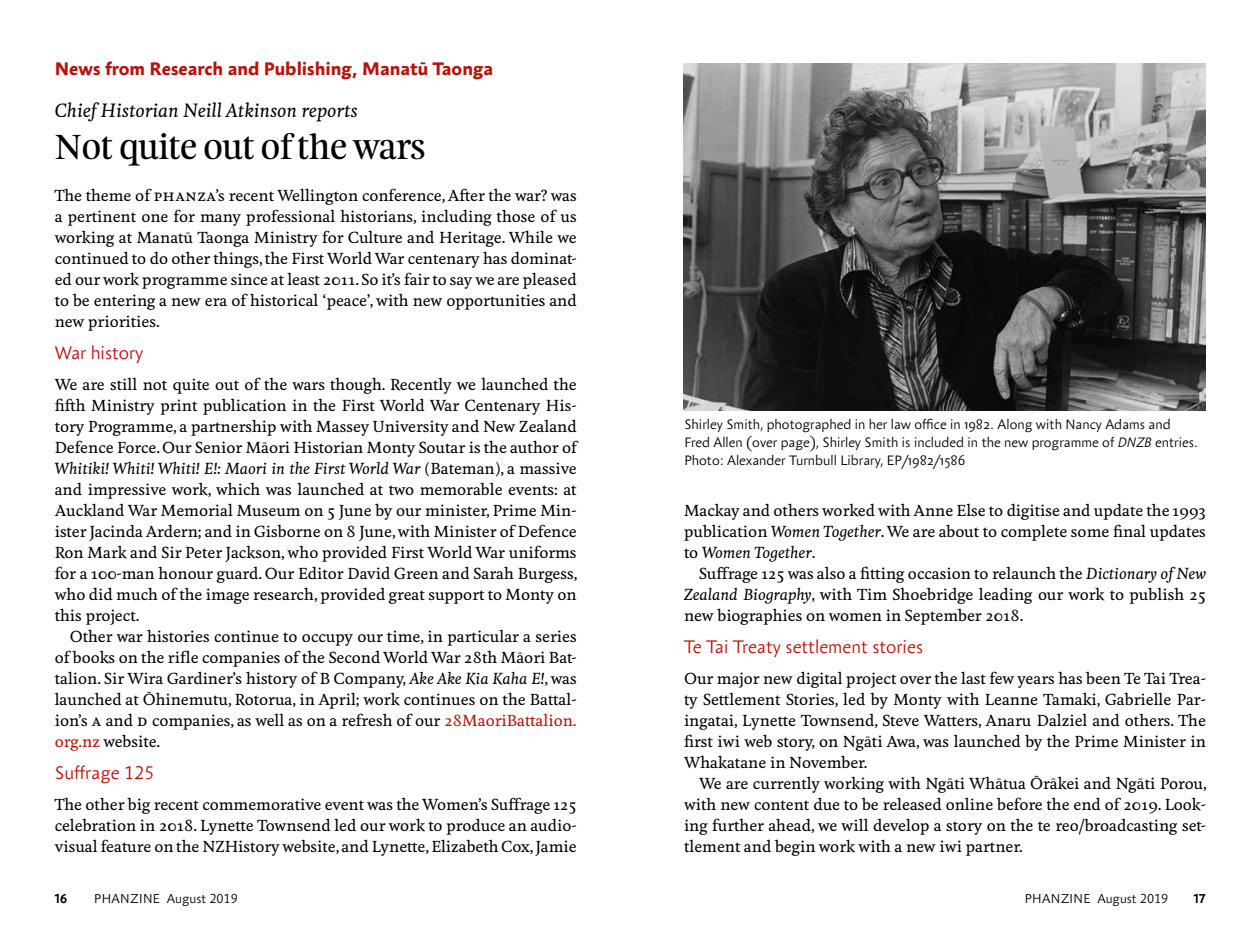
<style>
.page{position:relative;width:1260px;height:936px;background:#fff}
.page>*{position:absolute;margin:0;border:0;box-sizing:border-box;transform-origin:0 0}
.t1{font:31.5px "Feijoa Display";color:#000}
.t2{font:300 18px "Anselm Sans";color:#b7130b}
.t3{font:700 18px "Anselm Sans";color:#b7130b}
.t4{font:italic 500 18px "Feijoa";color:#000}
.t5{font:500 15px/21px "Feijoa";color:#000;text-align:justify}
.t6{font:300 13.5px/18px "Anselm Sans";color:#000}
.t7{font:300 12.75px "Anselm Sans";letter-spacing:.025em;color:#000}
.t8{font:500 12.75px "Anselm Sans";color:#000}
.s1{font-style:italic}
.s2{color:#b7130b}
</style>
<div class="page">
<img style="left:683px;top:63px;width:522px;height:348px">
<p class="t3" style="left:55px;top:56px;width:440px">News from Research and Publishing, Manatū Taonga</p>
<p class="t4" style="left:55px;top:99px;width:305px">Chief Historian Neill Atkinson reports</p>
<h1 class="t1" style="left:55px;top:126px;width:372px">Not quite out of the wars</h1>
<p class="t5" style="left:55px;top:185px;width:524px">The theme of PHANZA’s recent Wellington conference, After the war? was a pertinent one for many professional historians, including those of us working at Manatū Taonga Ministry for Culture and Heritage. While we continued to do other things, the First World War centenary has dominat&shy;ed our work programme since at least 2011. So it’s fair to say we are pleased to be entering a new era of historical ‘peace’, with new opportunities and new priorities.</p>
<p class="t2" style="left:55px;top:340px;width:90px">War history</p>
<p class="t5" style="left:55px;top:374px;width:525px;text-align:left">We are still not quite out of the wars though. Recently we launched the fifth Ministry print publication in the First World War Centenary His&shy;tory Programme, a partnership with Massey University and New Zealand Defence Force. Our Senior Māori Historian Monty Soutar is the author of <span class="s1">Whitiki! Whiti! Whiti! E!: Maori in the First World War</span> (Bateman), a massive and impressive work, which was launched at two memorable events: at Auckland War Memorial Museum on 5 June by our minister, Prime Min&shy;ister Jacinda Ardern; and in Gisborne on 8 June, with Minister of Defence Ron Mark and Sir Peter Jackson, who provided First World War uniforms for a 100-man honour guard. Our Editor David Green and Sarah Burgess, who did much of the image research, provided great support to Monty on this project.</p>
<p class="t5" style="left:55px;top:626px;width:524px;text-indent:15px">Other war histories continue to occupy our time, in particular a series of books on the rifle companies of the Second World War 28th Māori Bat&shy;talion. Sir Wira Gardiner’s history of B Company, <span class="s1">Ake Ake Kia Kaha E!</span>, was launched at Ōhinemutu, Rotorua, in April; work continues on the Battal&shy;ion’s A and D companies, as well as on a refresh of our <span class="s2">28MaoriBattalion. org.nz</span> website.</p>
<p class="t2" style="left:55px;top:760px;width:101px">Suffrage 125</p>
<p class="t5" style="left:55px;top:794px;width:524px">The other big recent commemorative event was the Women’s Suffrage 125 celebration in 2018. Lynette Townsend led our work to produce an audio&shy;visual feature on the NZHistory website, and Lynette, Elizabeth Cox, Jamie</p>
<p class="t6" style="left:684px;top:415px;width:515px">Shirley Smith, photographed in her law office in 1982. Along with Nancy Adams and<br>Fred Allen (over page), Shirley Smith is included in the new programme of <span class="s1">DNZB</span> entries.<br>Photo: Alexander Turnbull Library, EP/1982/1586</p>
<p class="t5" style="left:684px;top:500px;width:523px">Mackay and others worked with Anne Else to digitise and update the 1993 publication <span class="s1">Women Together</span>. We are about to complete some final updates to <span class="s1">Women Together</span>.</p>
<p class="t5" style="left:684px;top:563px;width:524px;text-indent:15px">Suffrage 125 was also a fitting occasion to relaunch the <span class="s1">Dictionary of New Zealand Biography</span>, with Tim Shoebridge leading our work to publish 25 new biographies on women in September 2018.</p>
<p class="t2" style="left:684px;top:634px;width:241px">Te Tai Treaty settlement stories</p>
<p class="t5" style="left:684px;top:668px;width:524px">Our major new digital project over the last few years has been Te Tai Trea&shy;ty Settlement Stories, led by Monty with Leanne Tamaki, Gabrielle Par&shy;ingatai, Lynette Townsend, Steve Watters, Anaru Dalziel and others. The first iwi web story, on Ngāti Awa, was launched by the Prime Minister in Whakatane in November.</p>
<p class="t5" style="left:684px;top:773px;width:524px;text-indent:15px">We are currently working with Ngāti Whātua Ōrākei and Ngāti Porou, with new content due to be released online before the end of 2019. Look&shy;ing further ahead, we will develop a story on the te reo/broadcasting set&shy;tlement and begin work with a new iwi partner.</p>
<p class="t8" style="left:55px;top:890px;width:14px">16</p>
<p class="t7" style="left:94px;top:890px;width:145px">PHANZINE August 2019</p>
<p class="t7" style="left:1025px;top:890px;width:145px">PHANZINE August 2019</p>
<p class="t8" style="left:1194px;top:890px;width:13px">17</p>
</div>
